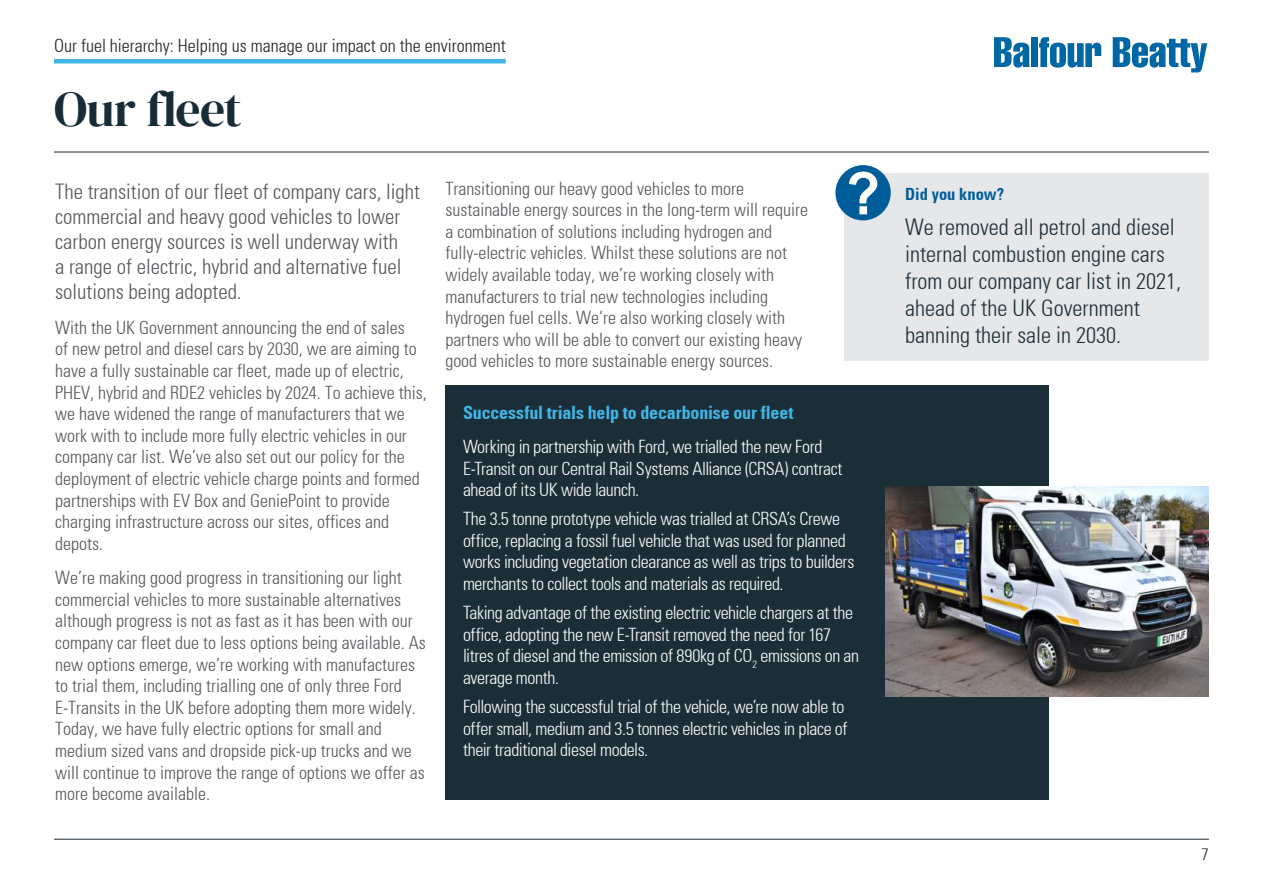
<style>
.page{position:relative;width:1263px;height:893px;background:#fff}
.page>*{position:absolute;margin:0;border:0;box-sizing:border-box;transform-origin:0 0}
.t1{font:49.5px "DM Serif Display";letter-spacing:-.015em;color:#172c36}
.t2{font:300 condensed 22.5px/27px "Univers";color:#1b2d37}
.t3{font:300 condensed 21px/25.2px "Univers";color:#53565a}
.t4{font:300 condensed 18px/21.6px "Univers";color:#53565a}
.t5{font:300 condensed 18px/21.6px "Univers";letter-spacing:-.02em;color:#fff}
.t6{font:300 condensed 18px "Univers";color:#231f20}
.t7{font:700 condensed 18px "Univers";letter-spacing:-.01em;color:#41b6e6}
.t8{font:700 condensed 16.5px "Univers";color:#005d99}
.t9{font:300 condensed 16.5px "Univers";color:#1b2d37}
</style>
<div class="page">
<hr style="left:54px;top:839px;width:1155px;height:1px;background:#1b2d37">
<hr style="left:54px;top:59px;width:452px;height:4px;background:#41b6e6">
<svg style="left:994px;top:37px;width:35px;height:31px"></svg>
<div style="left:1031px;top:37px;width:6px;height:30px;background:#0067a5"></div>
<svg style="left:1039px;top:37px;width:62px;height:31px"></svg>
<svg style="left:1113px;top:37px;width:94px;height:35px"></svg>
<div style="left:445px;top:385px;width:604px;height:414px;background:#1b2d37"></div>
<img style="left:885px;top:487px;width:323px;height:209px">
<div style="left:844px;top:174px;width:364px;height:187px;background:#e6e7e9"></div>
<div style="left:835px;top:165px;width:56px;height:55px;background:#005d99;border-radius:50%"></div>
<svg style="left:849px;top:172px;width:28px;height:42px"></svg>
<hr style="left:54px;top:152px;width:1155px;height:1px;background:#172c36">
<p class="t6" style="left:54px;top:39px;width:453px">Our fuel hierarchy: Helping us manage our impact on the environment</p>
<h1 class="t1" style="left:54px;top:81px;width:189px">Our 昀氀eet</h1>
<p class="t3" style="left:55px;top:180px;width:366px">The transition of our fleet of company cars, light commercial and heavy good vehicles to lower carbon energy sources is well underway with<br>a range of electric, hybrid and alternative fuel solutions being adopted.</p>
<p class="t4" style="left:55px;top:318px;width:373px">With the UK Government announcing the end of sales<br>of new petrol and diesel cars by 2030, we are aiming to have a fully sustainable car fleet, made up of electric, PHEV, hybrid and RDE2 vehicles by 2024. To achieve this, we have widened the range of manufacturers that we work with to include more fully electric vehicles in our company car list. We’ve also set out our policy for the deployment of electric vehicle charge points and formed partnerships with EV Box and GeniePoint to provide charging infrastructure across our sites, offices and depots.</p>
<p class="t4" style="left:55px;top:568px;width:372px">We’re making good progress in transitioning our light commercial vehicles to more sustainable alternatives although progress is not as fast as it has been with our company car fleet due to less options being available. As new options emerge, we’re working with manufactures to trial them, including trialling one of only three Ford E-Transits in the UK before adopting them more widely.<br>Today, we have fully electric options for small and medium sized vans and dropside pick-up trucks and we will continue to improve the range of options we offer as more become available.</p>
<p class="t4" style="left:445px;top:179px;width:364px">Transitioning our heavy good vehicles to more sustainable energy sources in the long-term will require a combination of solutions including hydrogen and fully-electric vehicles. Whilst these solutions are not widely available today, we’re working closely with manufacturers to trial new technologies including hydrogen fuel cells. We’re also working closely with partners who will be able to convert our existing heavy good vehicles to more sustainable energy sources.</p>
<p class="t7" style="left:463px;top:405px;width:332px">Successful trials help to decarbonise our fleet</p>
<p class="t5" style="left:463px;top:437px;width:381px">Working in partnership with Ford, we trialled the new Ford<br>E-Transit on our Central Rail Systems Alliance (CRSA) contract ahead of its UK wide launch.</p>
<p class="t5" style="left:463px;top:509px;width:393px">The 3.5 tonne prototype vehicle was trialled at CRSA’s Crewe office, replacing a fossil fuel vehicle that was used for planned works including vegetation clearance as well as trips to builders merchants to collect tools and materials as required.</p>
<p class="t5" style="left:463px;top:603px;width:398px">Taking advantage of the existing electric vehicle chargers at the office, adopting the new E-Transit removed the need for 167 litres of diesel and the emission of 890kg of CO<sub>2</sub> emissions on an average month.</p>
<p class="t5" style="left:463px;top:697px;width:386px">Following the successful trial of the vehicle, we’re now able to offer small, medium and 3.5 tonnes electric vehicles in place of their traditional diesel models.</p>
<p class="t8" style="left:905px;top:187px;width:100px">Did you know?</p>
<p class="t2" style="left:905px;top:215px;width:278px">We removed all petrol and diesel internal combustion engine cars from our company car list in 2021, ahead of the UK Government banning their sale in 2030.</p>
<p class="t9" style="left:1202px;top:847px;width:9px">7</p>
</div>
